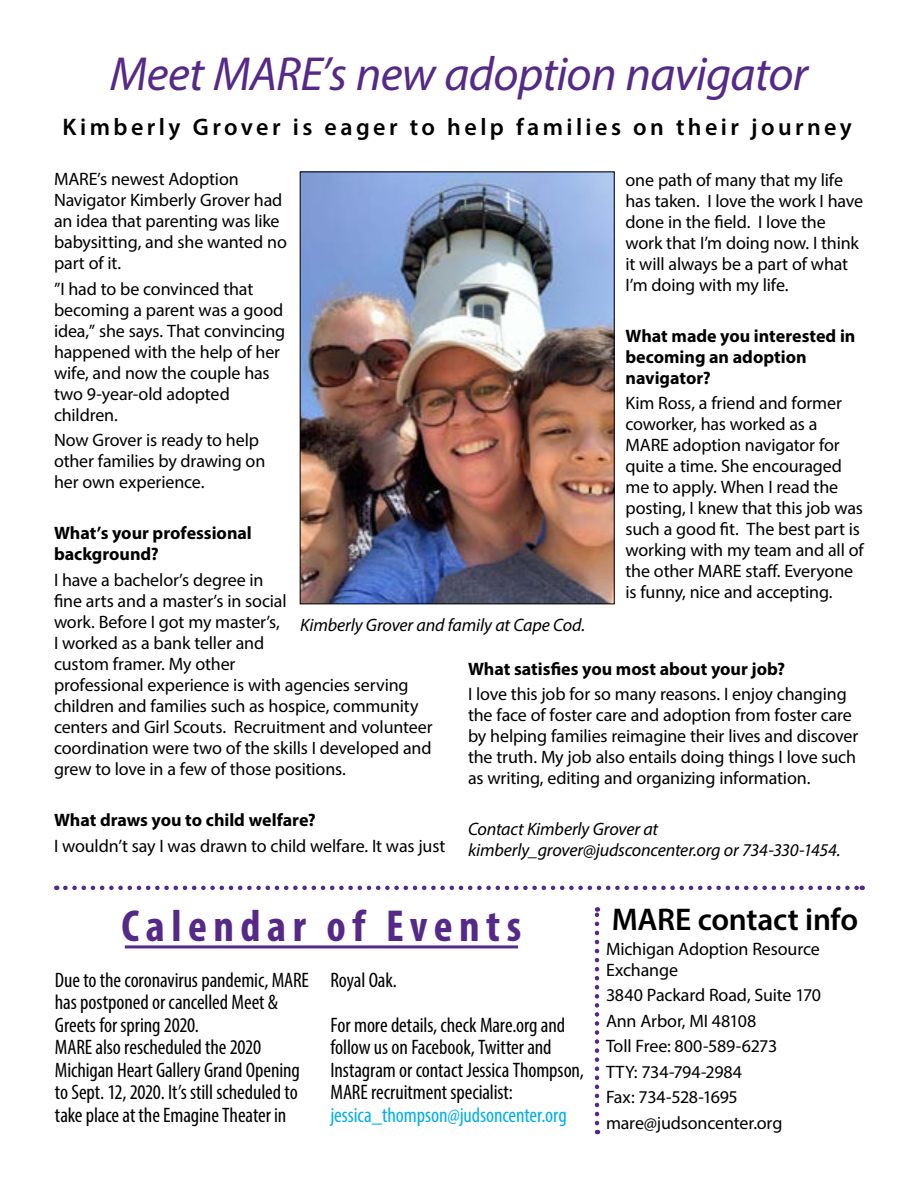
<style>
.page{position:relative;width:918px;height:1188px;background:#fff}
.page>*{position:absolute;margin:0;border:0;box-sizing:border-box;transform-origin:0 0}
.t1{font:italic 48px "Myriad Pro";letter-spacing:-.015em;color:#552988}
.t2{font:700 condensed 45px "Myriad Pro";letter-spacing:.145em;color:#552988}
.t3{font:600 31.5px "Myriad Pro";letter-spacing:-.01em;color:#000}
.t4{font:600 24px "Myriad Pro";letter-spacing:.145em;color:#000}
.t5{font:condensed 21px/22.5px "Myriad Pro";letter-spacing:-.005em;color:#000}
.t6{font:condensed 21px "Myriad Pro";letter-spacing:-.005em;color:#00aeef}
.t7{font:18px/21px "Myriad Pro";letter-spacing:-.01em;color:#000}
.t8{font:700 18px/21px "Myriad Pro";color:#000}
.t9{font:italic 18px/21px "Myriad Pro";letter-spacing:-.01em;color:#000}
</style>
<div class="page">
<svg style="left:65px;top:886px;width:798px;height:4px"></svg>
<svg style="left:595px;top:907px;width:4px;height:216px"></svg>
<hr style="left:125px;top:945px;width:393px;height:3px;background:#552988">
<img style="left:302px;top:174px;width:311px;height:428px">
<div style="left:300px;top:172px;width:315px;height:432px;border:1px solid #000"></div>
<h1 class="t1" style="left:110px;top:44px;width:700px">Meet MARE’s new adoption navigator</h1>
<h3 class="t4" style="left:62px;top:111px;width:791px">Kimberly Grover is eager to help families on their journey</h3>
<p class="t7" style="left:626px;top:169px;width:239px">one path of many that my life has taken. I love the work I have done in the field. I love the work that I’m doing now. I think it will always be a part of what<br>I’m doing with my life.</p>
<p class="t8" style="left:626px;top:324px;width:231px">What made you interested in becoming an adoption navigator?</p>
<p class="t7" style="left:626px;top:392px;width:240px">Kim Ross, a friend and former coworker, has worked as a<br>MARE adoption navigator for quite a time. She encouraged me to apply. When I read the posting, I knew that this job was such a good fit. The best part is working with my team and all of the other MARE staff. Everyone is funny, nice and accepting.</p>
<p class="t7" style="left:54px;top:169px;width:234px">MARE’s newest Adoption<br>Navigator Kimberly Grover had an idea that parenting was like babysitting, and she wanted no part of it.</p>
<p class="t7" style="left:54px;top:278px;width:233px">”I had to be convinced that becoming a parent was a good idea,” she says. That convincing happened with the help of her wife, and now the couple has two 9-year-old adopted children.</p>
<p class="t7" style="left:54px;top:430px;width:213px">Now Grover is ready to help other families by drawing on her own experience.</p>
<p class="t8" style="left:54px;top:522px;width:199px">What’s your professional background?</p>
<p class="t7" style="left:54px;top:569px;width:380px">I have a bachelor’s degree in<br>fine arts and a master’s in social<br>work. Before I got my master’s,<br>I worked as a bank teller and<br>custom framer. My other<br>professional experience is with agencies serving children and families such as hospice, community centers and Girl Scouts. Recruitment and volunteer coordination were two of the skills I developed and grew to love in a few of those positions.</p>
<p class="t8" style="left:54px;top:809px;width:263px">What draws you to child welfare?</p>
<p class="t7" style="left:54px;top:835px;width:393px">I wouldn’t say I was drawn to child welfare. It was just</p>
<p class="t9" style="left:300px;top:614px;width:287px">Kimberly Grover and family at Cape Cod.</p>
<p class="t8" style="left:468px;top:657px;width:319px">What satisfies you most about your job?</p>
<p class="t7" style="left:468px;top:683px;width:392px">I love this job for so many reasons. I enjoy changing the face of foster care and adoption from foster care by helping families reimagine their lives and discover the truth. My job also entails doing things I love such as writing, editing and organizing information.</p>
<p class="t9" style="left:468px;top:818px;width:374px">Contact Kimberly Grover at kimberly_grover@judsconcenter.org or 734-330-1454.</p>
<h2 class="t2" style="left:121px;top:898px;width:402px">Calendar of Events</h2>
<p class="t5" style="left:55px;top:968px;width:256px">Due to the coronavirus pandemic, MARE has postponed or cancelled Meet &amp; Greets for spring 2020.<br>MARE also rescheduled the 2020<br>Michigan Heart Gallery Grand Opening to Sept. 12, 2020. It’s still scheduled to take place at the Emagine Theater in</p>
<p class="t5" style="left:330px;top:957px;width:236px;line-height:45px">Royal Oak.<br>For more details, check Mare.org and</p>
<p class="t5" style="left:330px;top:1036px;width:255px">follow us on Facebook, Twitter and<br>Instagram or contact Jessica Thompson,<br>MARE recruitment specialist:</p>
<p class="t6" style="left:330px;top:1102px;width:238px">jessica_thompson@judsoncenter.org</p>
<h3 class="t3" style="left:612px;top:899px;width:248px">MARE contact info</h3>
<p class="t7" style="left:606px;top:938px;width:215px">Michigan Adoption Resource<br>Exchange</p>
<p class="t7" style="left:606px;top:982px;width:216px;line-height:25.5px">3840 Packard Road, Suite 170<br>Ann Arbor, MI 48108<br>Toll Free: 800-589-6273<br>TTY: 734-794-2984<br>Fax: 734-528-1695 mare@judsoncenter.org</p>
</div>
